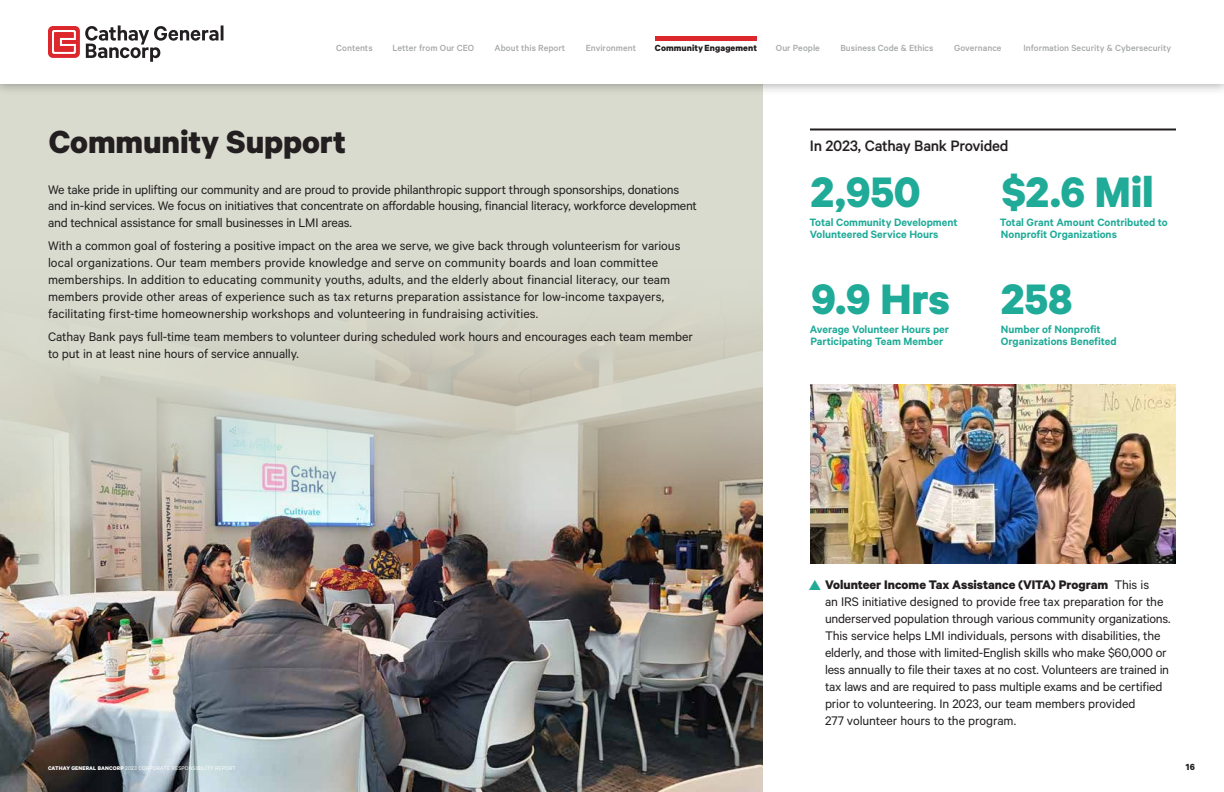
<style>
.page{position:relative;width:1224px;height:792px;background:#fff}
.page>*{position:absolute;margin:0;border:0;box-sizing:border-box;transform-origin:0 0}
.t1{font:700 48px "Calibre";letter-spacing:-.005em;color:#1fab98}
.t2{font:700 36px "Calibre";letter-spacing:-.005em;color:#231f20}
.t3{font:500 17px "Calibre";letter-spacing:-.02em;color:#231f20}
.t4{font:14px/17px "Calibre";letter-spacing:-.01em;color:#231f20}
.t5{font:600 12px/12px "Calibre";color:#1fab98}
.t6{font:500 10px "Calibre";color:#a5a8aa}
.t7{font:700 10px "Calibre";letter-spacing:.005em;color:#231f20}
.t8{font:6px "Calibre";letter-spacing:.02em;color:#fff}
.s1{font-weight:700}
</style>
<div class="page">
<img style="left:0;top:524px;width:762px;height:268px">
<svg style="left:0;top:95px;width:762px;height:429px;background:#d0d1c4"></svg>
<hr style="left:810px;top:128px;width:366px;height:2px;background:#231f20">
<img style="left:810px;top:384px;width:366px;height:180px">
<div style="left:0;top:0;width:1224px;height:95px;background:#231f20;opacity:.35"></div>
<div style="left:0;top:0;width:1224px;height:84px;background:#fff"></div>
<svg style="left:48px;top:25px;width:175px;height:37px"></svg>
<hr style="left:655px;top:36px;width:102px;height:4px;background:#dc272d">
<p class="t6" style="left:336px;top:42px;width:38px">Contents</p>
<p class="t6" style="left:393px;top:42px;width:83px">Letter from Our CEO</p>
<p class="t6" style="left:495px;top:42px;width:72px">About this Report</p>
<p class="t6" style="left:586px;top:42px;width:52px">Environment</p>
<p class="t7" style="left:655px;top:42px;width:103px">Community Engagement</p>
<p class="t6" style="left:776px;top:42px;width:45px">Our People</p>
<p class="t6" style="left:840px;top:42px;width:95px">Business Code &amp; Ethics</p>
<p class="t6" style="left:954px;top:42px;width:49px">Governance</p>
<p class="t6" style="left:1023px;top:42px;width:149px">Information Security &amp; Cybersecurity</p>
<h2 class="t2" style="left:49px;top:120px;width:299px">Community Support</h2>
<p class="t4" style="left:48px;top:180px;width:651px">We take pride in uplifting our community and are proud to provide philanthropic support through sponsorships, donations and in-kind services. We focus on initiatives that concentrate on affordable housing, financial literacy, workforce development and technical assistance for small businesses in LMI areas.</p>
<p class="t4" style="left:48px;top:237px;width:634px">With a common goal of fostering a positive impact on the area we serve, we give back through volunteerism for various local organizations. Our team members provide knowledge and serve on community boards and loan committee memberships. In addition to educating community youths, adults, and the elderly about financial literacy, our team members provide other areas of experience such as tax returns preparation assistance for low-income taxpayers, facilitating first-time homeownership workshops and volunteering in fundraising activities.</p>
<p class="t4" style="left:48px;top:328px;width:647px">Cathay Bank pays full-time team members to volunteer during scheduled work hours and encourages each team member to put in at least nine hours of service annually.</p>
<p class="t3" style="left:810px;top:136px;width:200px">In 2023, Cathay Bank Provided</p>
<h1 class="t1" style="left:811px;top:163px;width:111px">2,950</h1>
<h1 class="t1" style="left:1002px;top:163px;width:154px">$2.6 Mil</h1>
<p class="t5" style="left:809px;top:216px;width:150px">Total Community Development<br>Volunteered Service Hours</p>
<p class="t5" style="left:1000px;top:216px;width:169px">Total Grant Amount Contributed to<br>Nonprofit Organizations</p>
<h1 class="t1" style="left:811px;top:270px;width:140px">9.9 Hrs</h1>
<h1 class="t1" style="left:1001px;top:270px;width:73px">258</h1>
<p class="t5" style="left:810px;top:323px;width:141px">Average Volunteer Hours per<br>Participating Team Member</p>
<p class="t5" style="left:1001px;top:323px;width:118px">Number of Nonprofit<br>Organizations Benefited</p>
<p class="t4" style="left:825px;top:576px;width:347px"><span class="s1">Volunteer Income Tax Assistance (VITA) Program</span> This is<br>an IRS initiative designed to provide free tax preparation for the underserved population through various community organizations.<br>This service helps LMI individuals, persons with disabilities, the elderly, and those with limited-English skills who make $60,000 or less annually to file their taxes at no cost. Volunteers are trained in tax laws and are required to pass multiple exams and be certified prior to volunteering. In 2023, our team members provided<br>277 volunteer hours to the program.</p>
<p class="t8" style="left:48px;top:765px;width:189px"><span class="s1">CATHAY GENERAL BANCORP</span> 2023 CORPORATE RESPONSIBILITY REPORT</p>
<p class="t7" style="left:1186px;top:761px;width:11px">16</p>
</div>
